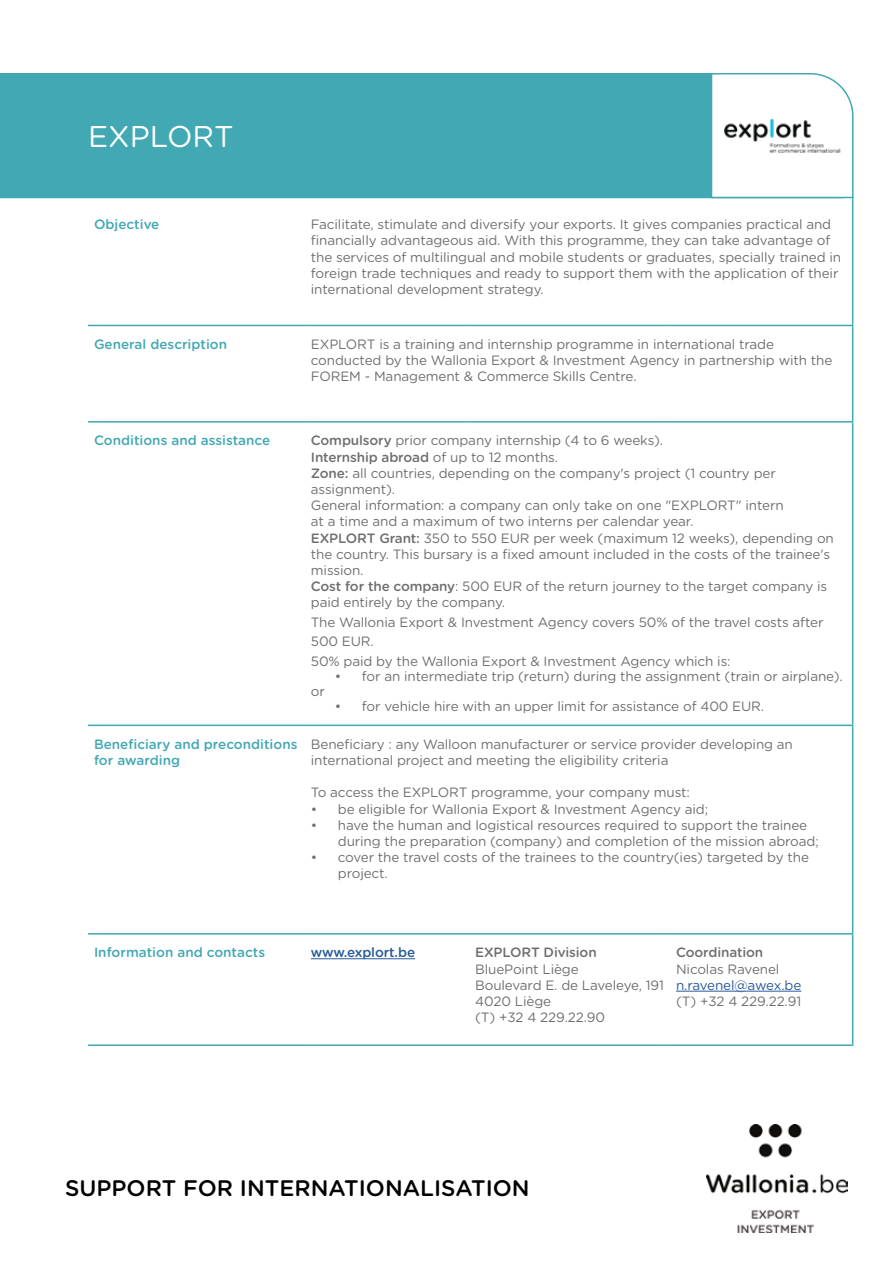
<style>
.page{position:relative;width:893px;height:1263px;background:#fff}
.page>*{position:absolute;margin:0;border:0;box-sizing:border-box;transform-origin:0 0}
.t1{font:30px "Gotham Rounded";color:#fff}
.t2{font:500 22.5px "Gotham Rounded";color:#000}
.t3{font:13.5px/16.2px "Gotham Rounded";letter-spacing:-.01em;color:#706f6f}
.t4{font:500 13.5px/16.2px "Gotham Rounded";color:#41a8b4}
.t5{font:500 13.5px "Gotham Rounded";letter-spacing:-.01em;color:#706f6f}
.t6{font:13.5px "Gotham Rounded";letter-spacing:-.03em;color:#275b9b}
.t7{font:500 13.5px "Gotham Rounded";letter-spacing:-.01em;color:#275b9b}
.s1{font-weight:500}
</style>
<div class="page">
<img style="left:706px;top:1124px;width:142px;height:108px">
<hr style="left:852px;top:197px;width:1px;height:128px;background:#41a8b4">
<hr style="left:852px;top:326px;width:1px;height:95px;background:#41a8b4">
<hr style="left:852px;top:423px;width:1px;height:301px;background:#41a8b4">
<hr style="left:852px;top:726px;width:1px;height:207px;background:#41a8b4">
<hr style="left:88px;top:325px;width:217px;height:1px;background:#41a8b4">
<hr style="left:305px;top:325px;width:164px;height:1px;background:#41a8b4">
<hr style="left:469px;top:325px;width:201px;height:1px;background:#41a8b4">
<hr style="left:670px;top:325px;width:183px;height:1px;background:#41a8b4">
<hr style="left:88px;top:421px;width:217px;height:2px;background:#41a8b4">
<hr style="left:305px;top:421px;width:164px;height:2px;background:#41a8b4">
<hr style="left:469px;top:421px;width:201px;height:2px;background:#41a8b4">
<hr style="left:670px;top:421px;width:183px;height:2px;background:#41a8b4">
<hr style="left:88px;top:724px;width:217px;height:2px;background:#41a8b4">
<hr style="left:305px;top:724px;width:164px;height:2px;background:#41a8b4">
<hr style="left:469px;top:724px;width:201px;height:2px;background:#41a8b4">
<hr style="left:670px;top:724px;width:183px;height:2px;background:#41a8b4">
<hr style="left:88px;top:933px;width:217px;height:1px;background:#41a8b4">
<hr style="left:852px;top:934px;width:1px;height:110px;background:#41a8b4">
<hr style="left:88px;top:1044px;width:217px;height:2px;background:#41a8b4">
<hr style="left:305px;top:1044px;width:164px;height:2px;background:#41a8b4">
<hr style="left:469px;top:1044px;width:201px;height:2px;background:#41a8b4">
<hr style="left:670px;top:1044px;width:183px;height:2px;background:#41a8b4">
<hr style="left:305px;top:933px;width:164px;height:1px;background:#41a8b4">
<hr style="left:469px;top:933px;width:201px;height:1px;background:#41a8b4">
<hr style="left:670px;top:933px;width:183px;height:1px;background:#41a8b4">
<hr style="left:311px;top:958px;width:104px;height:1px;background:#275b9b">
<hr style="left:676px;top:991px;width:125px;height:1px;background:#275b9b">
<div style="left:0;top:73px;width:710px;height:126px;background:#41a8b4"></div>
<svg style="left:710px;top:73px;width:144px;height:126px"></svg>
<h1 class="t1" style="left:88px;top:115px;width:147px">EXPLORT</h1>
<p class="t4" style="left:94px;top:216px;width:67px">Objective</p>
<p class="t3" style="left:311px;top:216px;width:532px">Facilitate, stimulate and diversify your exports. It gives companies practical and financially advantageous aid. With this programme, they can take advantage of the services of multilingual and mobile students or graduates, specially trained in foreign trade techniques and ready to support them with the application of their international development strategy.</p>
<p class="t4" style="left:94px;top:336px;width:135px">General description</p>
<p class="t3" style="left:311px;top:335px;width:523px">EXPLORT is a training and internship programme in international trade conducted by the Wallonia Export &amp; Investment Agency in partnership with the<br>FOREM - Management &amp; Commerce Skills Centre.</p>
<p class="t4" style="left:94px;top:432px;width:178px">Conditions and assistance</p>
<p class="t3" style="left:311px;top:432px;width:525px"><span class="s1">Compulsory</span> prior company internship (4 to 6 weeks).<br><span class="s1">Internship abroad</span> of up to 12 months.<br><span class="s1">Zone:</span> all countries, depending on the company's project (1 country per assignment).<br>General information: a company can only take on one "EXPLORT" intern<br>at a time and a maximum of two interns per calendar year.<br><span class="s1">EXPLORT Grant:</span> 350 to 550 EUR per week (maximum 12 weeks), depending on the country. This bursary is a fixed amount included in the costs of the trainee's mission.<br><span class="s1">Cost for the company</span>: 500 EUR of the return journey to the target company is paid entirely by the company.</p>
<p class="t3" style="left:311px;top:612px;width:514px;line-height:19.5px">The Wallonia Export &amp; Investment Agency covers 50% of the travel costs after<br>500 EUR.<br>50% paid by the Wallonia Export &amp; Investment Agency which is:</p>
<p class="t3" style="left:335px;top:667px;width:509px">• for an intermediate trip (return) during the assignment (train or airplane).</p>
<p class="t3" style="left:311px;top:682px;width:16px">or</p>
<p class="t3" style="left:335px;top:697px;width:431px">• for vehicle hire with an upper limit for assistance of 400 EUR.</p>
<p class="t4" style="left:94px;top:735px;width:205px">Beneficiary and preconditions for awarding</p>
<p class="t3" style="left:311px;top:735px;width:484px">Beneficiary : any Walloon manufacturer or service provider developing an international project and meeting the eligibility criteria</p>
<p class="t3" style="left:311px;top:784px;width:380px">To access the EXPLORT programme, your company must:</p>
<p class="t3" style="left:311px;top:800px;width:399px">• be eligible for Wallonia Export &amp; Investment Agency aid;</p>
<p class="t3" style="left:338px;top:816px;width:482px;text-indent:-27px">• have the human and logistical resources required to support the trainee during the preparation (company) and completion of the mission abroad;</p>
<p class="t3" style="left:338px;top:849px;width:473px;text-indent:-27px">• cover the travel costs of the trainees to the country(ies) targeted by the project.</p>
<p class="t4" style="left:94px;top:944px;width:173px">Information and contacts</p>
<p class="t7" style="left:311px;top:943px;width:106px">www.explort.be</p>
<p class="t5" style="left:475px;top:943px;width:123px">EXPLORT Division</p>
<p class="t3" style="left:475px;top:960px;width:190px">BluePoint Liège<br>Boulevard E. de Laveleye, 191<br>4020 Liège<br>(T) +32 4 229.22.90</p>
<p class="t5" style="left:676px;top:943px;width:89px">Coordination</p>
<p class="t3" style="left:676px;top:960px;width:105px">Nicolas Ravenel</p>
<p class="t6" style="left:676px;top:976px;width:127px">n.ravenel@awex.be</p>
<p class="t3" style="left:676px;top:992px;width:127px">(T) +32 4 229.22.91</p>
<h2 class="t2" style="left:65px;top:1172px;width:466px">SUPPORT FOR INTERNATIONALISATION</h2>
</div>
